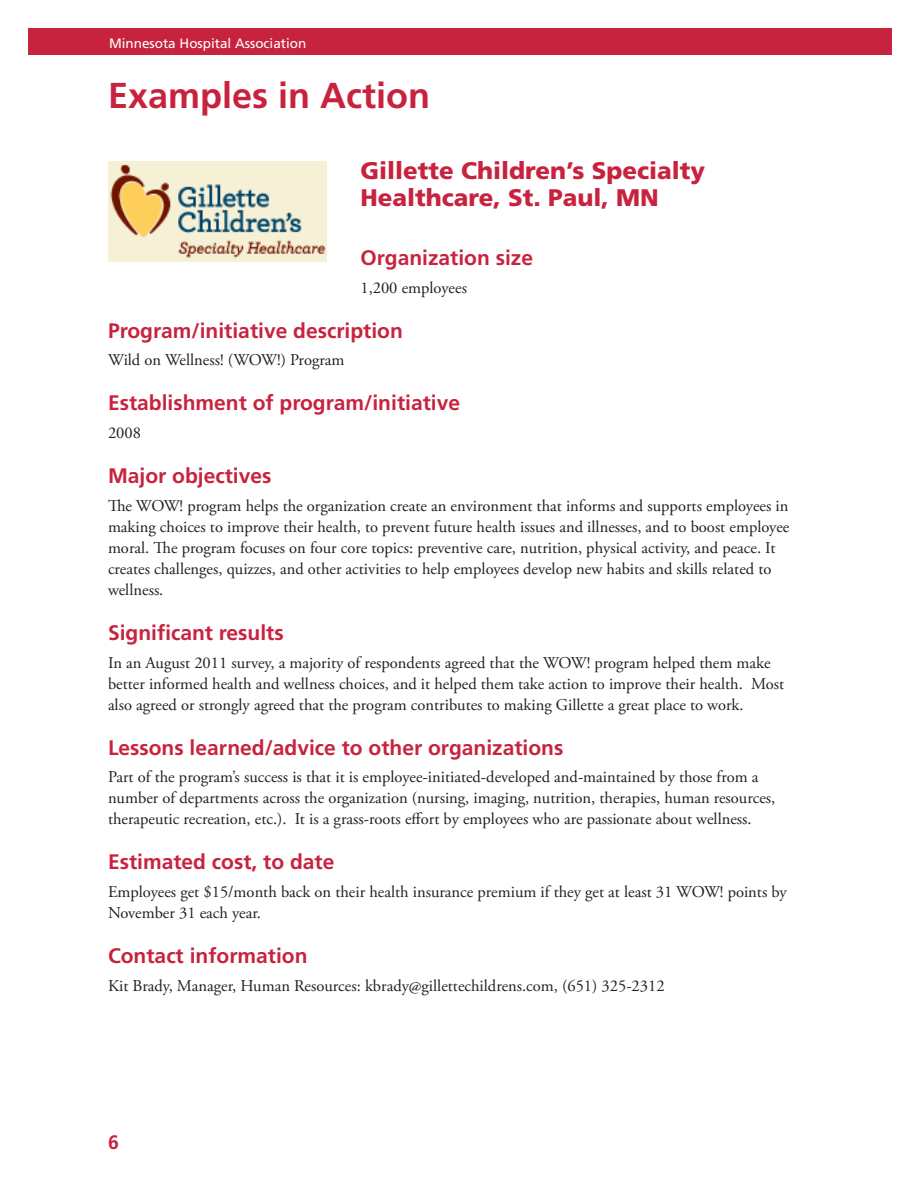
<style>
.page{position:relative;width:918px;height:1188px;background:#fff}
.page>*{position:absolute;margin:0;border:0;box-sizing:border-box;transform-origin:0 0}
.Heading1RED{font:700 36px "Frutiger";color:#c8233e}
.Heading2RED{font:900 24px/27px "Frutiger";color:#c8233e}
.Heading3RED{font:700 21px "Frutiger";color:#c8233e}
.t1{font:700 19.5px "Frutiger";color:#c8233e}
.t2{font:16.5px/21px "Adobe Garamond Pro";color:#231f20}
.t3{font:13.5px "Frutiger";color:#fff}
</style>
<div class="page">
<div style="left:28px;top:28px;width:864px;height:27px;background:#c8233e"></div>
<img style="left:108px;top:162px;width:219px;height:100px">
<p class="t3" style="left:109px;top:35px;width:199px">Minnesota Hospital Association</p>
<p class="Heading1RED" style="left:108px;top:74px;width:324px">Examples in Action</p>
<p class="Heading2RED" style="left:360px;top:157px;width:346px">Gillette Children’s Specialty<br>Healthcare, St. Paul, MN</p>
<p class="Heading3RED" style="left:360px;top:245px;width:174px">Organization size</p>
<p class="t2" style="left:360px;top:277px;width:108px">1,200 employees</p>
<p class="Heading3RED" style="left:108px;top:318px;width:296px">Program/initiative description</p>
<p class="t2" style="left:108px;top:350px;width:238px">Wild on Wellness! (WOW!) Program</p>
<p class="Heading3RED" style="left:108px;top:391px;width:354px">Establishment of program/initiative</p>
<p class="t2" style="left:108px;top:423px;width:34px">2008</p>
<p class="Heading3RED" style="left:108px;top:463px;width:165px">Major objectives</p>
<p class="t2" style="left:108px;top:496px;width:683px">The WOW! program helps the organization create an environment that informs and supports employees in making choices to improve their health, to prevent future health issues and illnesses, and to boost employee moral. The program focuses on four core topics: preventive care, nutrition, physical activity, and peace. It creates challenges, quizzes, and other activities to help employees develop new habits and skills related to wellness.</p>
<p class="Heading3RED" style="left:108px;top:620px;width:177px">Significant results</p>
<p class="t2" style="left:108px;top:652px;width:678px">In an August 2011 survey, a majority of respondents agreed that the WOW! program helped them make better informed health and wellness choices, and it helped them take action to improve their health. Most also agreed or strongly agreed that the program contributes to making Gillette a great place to work.</p>
<p class="Heading3RED" style="left:108px;top:735px;width:457px">Lessons learned/advice to other organizations</p>
<p class="t2" style="left:108px;top:767px;width:669px">Part of the program’s success is that it is employee-initiated-developed and-maintained by those from a number of departments across the organization (nursing, imaging, nutrition, therapies, human resources, therapeutic recreation, etc.). It is a grass-roots effort by employees who are passionate about wellness.</p>
<p class="Heading3RED" style="left:108px;top:850px;width:228px">Estimated cost, to date</p>
<p class="t2" style="left:108px;top:882px;width:680px">Employees get $15/month back on their health insurance premium if they get at least 31 WOW! points by<br>November 31 each year.</p>
<p class="Heading3RED" style="left:108px;top:943px;width:201px">Contact information</p>
<p class="t2" style="left:108px;top:976px;width:558px">Kit Brady, Manager, Human Resources: kbrady@gillettechildrens.com, (651) 325-2312</p>
<p class="t1" style="left:108px;top:1130px;width:12px">6</p>
</div>
